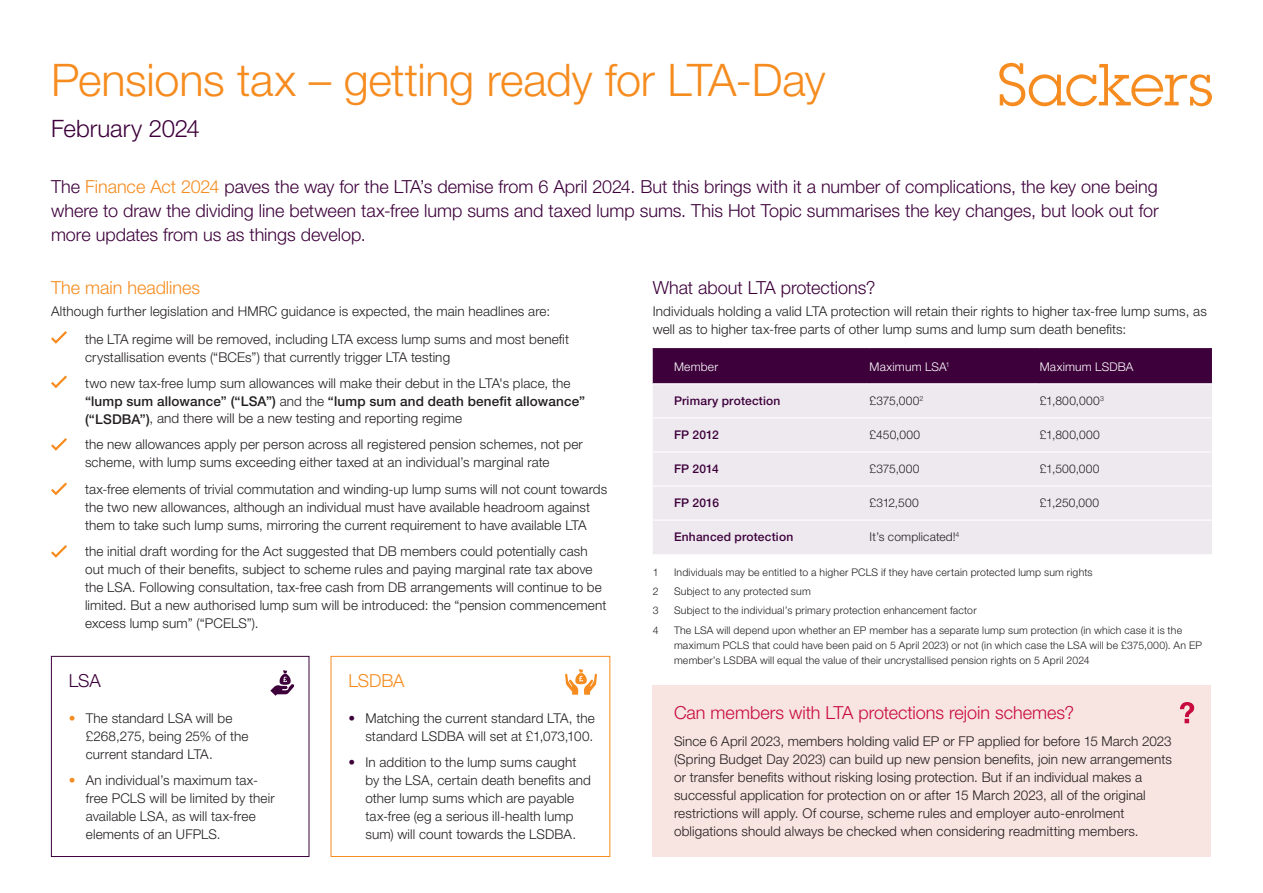
<style>
.page{position:relative;width:1263px;height:893px;background:#fff}
.page>*{position:absolute;margin:0;border:0;box-sizing:border-box;transform-origin:0 0}
.t1{font:300 45px "Helvetica Neue LT Pro";letter-spacing:-.01em;color:#f68c1f}
.t2{font:300 24px "Helvetica Neue LT Pro";color:#3d003b}
.Heading_2{font:300 18px/24px "Helvetica Neue LT Pro";color:#3d003b;text-align:justify}
.Heading_2-2{font:300 18px "Helvetica Neue LT Pro";color:#c80b3e}
.Heading_2-3{font:300 18px "Helvetica Neue LT Pro";color:#f68c1f}
.Heading_2-4{font:300 13.5px/18px "Helvetica Neue LT Pro";letter-spacing:.01em;color:#231f20}
.t3{font:300 12px "Helvetica Neue LT Pro";letter-spacing:.02em;color:#231f20}
.t4{font:500 12px "Helvetica Neue LT Pro";letter-spacing:.02em;color:#3d003b}
.t5{font:300 12px "Helvetica Neue LT Pro";letter-spacing:.015em;color:#fff}
.Footnotes{font:300 10.5px/15px "Helvetica Neue LT Pro";letter-spacing:.02em;color:#231f20}
.s1{color:#f68c1f}
.s2{font-weight:500}
.s3{color:#3d003b}
</style>
<div class="page">
<svg style="left:999px;top:63px;width:213px;height:43px"></svg>
<svg style="left:51px;top:331px;width:16px;height:13px"></svg>
<svg style="left:51px;top:375px;width:16px;height:13px"></svg>
<svg style="left:51px;top:438px;width:16px;height:13px"></svg>
<svg style="left:51px;top:482px;width:16px;height:13px"></svg>
<svg style="left:51px;top:545px;width:16px;height:13px"></svg>
<div style="left:51px;top:656px;width:258px;height:201px;border:1px solid #3d003b"></div>
<svg style="left:270px;top:670px;width:24px;height:26px"></svg>
<div style="left:331px;top:656px;width:279px;height:201px;border:1px solid #f68c1f"></div>
<svg style="left:565px;top:669px;width:32px;height:26px"></svg>
<div style="left:653px;top:349px;width:559px;height:34px;background:#3d003b"></div>
<div style="left:653px;top:384px;width:559px;height:170px;background:#eee9ef"></div>
<hr style="left:653px;top:348px;width:217px;height:1px;background:#3d003b">
<hr style="left:870px;top:348px;width:170px;height:1px;background:#3d003b">
<hr style="left:1040px;top:348px;width:172px;height:1px;background:#3d003b">
<hr style="left:653px;top:417px;width:217px;height:1px;background:#fff">
<hr style="left:870px;top:417px;width:170px;height:1px;background:#fff">
<hr style="left:1040px;top:417px;width:172px;height:1px;background:#fff">
<hr style="left:653px;top:452px;width:217px;height:1px;background:#fff">
<hr style="left:870px;top:452px;width:170px;height:1px;background:#fff">
<hr style="left:1040px;top:452px;width:172px;height:1px;background:#fff">
<hr style="left:653px;top:486px;width:217px;height:1px;background:#fff">
<hr style="left:870px;top:486px;width:170px;height:1px;background:#fff">
<hr style="left:1040px;top:486px;width:172px;height:1px;background:#fff">
<hr style="left:653px;top:520px;width:217px;height:1px;background:#fff">
<hr style="left:870px;top:520px;width:170px;height:1px;background:#fff">
<hr style="left:1040px;top:520px;width:172px;height:1px;background:#fff">
<div style="left:653px;top:685px;width:558px;height:172px;background:#f8e4e0"></div>
<svg style="left:1180px;top:702px;width:14px;height:21px"></svg>
<p class="t1" style="left:51px;top:52px;width:776px">Pensions tax – getting ready for LTA-Day</p>
<p class="t2" style="left:51px;top:114px;width:150px">February 2024</p>
<p class="Heading_2" style="left:51px;top:174px;width:1109px">The <span class="s1">Finance Act 2024</span> paves the way for the LTA’s demise from 6 April 2024. But this brings with it a number of complications, the key one being where to draw the dividing line between tax-free lump sums and taxed lump sums. This Hot Topic summarises the key changes, but look out for more updates from us as things develop.</p>
<p class="Heading_2" style="left:653px;top:275px;width:224px">What about LTA protections?</p>
<p class="Heading_2-4" style="left:653px;top:302px;width:556px">Individuals holding a valid LTA protection will retain their rights to higher tax-free lump sums, as well as to higher tax-free parts of other lump sums and lump sum death benefits:</p>
<p class="t5" style="left:674px;top:359px;width:46px">Member</p>
<p class="t5" style="left:870px;top:359px;width:82px">Maximum LSA<sup>1</sup></p>
<p class="t5" style="left:1040px;top:359px;width:95px">Maximum LSDBA</p>
<p class="t4" style="left:674px;top:394px;width:108px">Primary protection</p>
<p class="t3" style="left:870px;top:393px;width:55px">£375,000<sup>2</sup></p>
<p class="t3" style="left:1040px;top:393px;width:66px">£1,800,000<sup>3</sup></p>
<p class="t4" style="left:674px;top:428px;width:46px">FP 2012</p>
<p class="t3" style="left:870px;top:428px;width:52px">£450,000</p>
<p class="t3" style="left:1040px;top:428px;width:62px">£1,800,000</p>
<p class="t4" style="left:674px;top:462px;width:46px">FP 2014</p>
<p class="t3" style="left:870px;top:462px;width:51px">£375,000</p>
<p class="t3" style="left:1040px;top:462px;width:61px">£1,500,000</p>
<p class="t4" style="left:674px;top:496px;width:47px">FP 2016</p>
<p class="t3" style="left:870px;top:496px;width:51px">£312,500</p>
<p class="t3" style="left:1040px;top:496px;width:61px">£1,250,000</p>
<p class="t4" style="left:674px;top:530px;width:121px">Enhanced protection</p>
<p class="t3" style="left:870px;top:530px;width:91px">It’s complicated!<sup>4</sup></p>
<p class="Footnotes" style="left:653px;top:564px;width:7px">1</p>
<p class="Footnotes" style="left:674px;top:564px;width:420px">Individuals may be entitled to a higher PCLS if they have certain protected lump sum rights</p>
<p class="Footnotes" style="left:653px;top:584px;width:7px">2</p>
<p class="Footnotes" style="left:674px;top:584px;width:138px">Subject to any protected sum</p>
<p class="Footnotes" style="left:653px;top:603px;width:7px">3</p>
<p class="Footnotes" style="left:674px;top:603px;width:304px">Subject to the individual’s primary protection enhancement factor</p>
<p class="Footnotes" style="left:653px;top:622px;width:7px">4</p>
<p class="Footnotes" style="left:674px;top:622px;width:529px">The LSA will depend upon whether an EP member has a separate lump sum protection (in which case it is the maximum PCLS that could have been paid on 5 April 2023) or not (in which case the LSA will be £375,000). An EP member’s LSDBA will equal the value of their uncrystallised pension rights on 5 April 2024</p>
<p class="Heading_2-3" style="left:51px;top:276px;width:151px">The main headlines</p>
<p class="Heading_2-4" style="left:51px;top:302px;width:501px">Although further legislation and HMRC guidance is expected, the main headlines are:</p>
<p class="Heading_2-4" style="left:85px;top:330px;width:485px">the LTA regime will be removed, including LTA excess lump sums and most benefit crystallisation events (“BCEs”) that currently trigger LTA testing</p>
<p class="Heading_2-4" style="left:85px;top:374px;width:502px">two new tax-free lump sum allowances will make their debut in the LTA's place, the <span class="s2">“lump sum allowance” (“LSA”)</span> and the <span class="s2">“lump sum and death benefit allowance”</span></p>
<p class="Heading_2-4" style="left:85px;top:409px;width:379px"><span class="s2">(“LSDBA”)</span>, and there will be a new testing and reporting regime</p>
<p class="Heading_2-4" style="left:85px;top:435px;width:499px">the new allowances apply per person across all registered pension schemes, not per scheme, with lump sums exceeding either taxed at an individual’s marginal rate</p>
<p class="Heading_2-4" style="left:85px;top:480px;width:524px">tax-free elements of trivial commutation and winding-up lump sums will not count towards the two new allowances, although an individual must have available headroom against them to take such lump sums, mirroring the current requirement to have available LTA</p>
<p class="Heading_2-4" style="left:85px;top:542px;width:523px">the initial draft wording for the Act suggested that DB members could potentially cash out much of their benefits, subject to scheme rules and paying marginal rate tax above the LSA. Following consultation, tax-free cash from DB arrangements will continue to be limited. But a new authorised lump sum will be introduced: the “pension commencement excess lump sum” (“PCELS”).</p>
<p class="Heading_2" style="left:69px;top:668px;width:34px">LSA</p>
<p class="Heading_2-4" style="left:86px;top:708px;width:164px;text-indent:-17px"><span class="s1">•</span> The standard LSA will be £268,275, being 25% of the current standard LTA.</p>
<p class="Heading_2-4" style="left:86px;top:771px;width:190px;text-indent:-17px"><span class="s1">•</span> An individual’s maximum tax&shy;free PCLS will be limited by their available LSA, as will tax-free elements of an UFPLS.</p>
<p class="Heading_2-3" style="left:348px;top:669px;width:58px">LSDBA</p>
<p class="Heading_2-4" style="left:348px;top:708px;width:248px;text-align:right"><span class="s3">•</span> Matching the current standard LTA, the standard LSDBA will set at £1,073,100.</p>
<p class="Heading_2-4" style="left:365px;top:753px;width:227px;text-indent:-17px"><span class="s3">•</span> In addition to the lump sums caught by the LSA, certain death benefits and other lump sums which are payable tax-free (eg a serious ill-health lump sum) will count towards the LSDBA.</p>
<p class="Heading_2-2" style="left:674px;top:702px;width:402px">Can members with LTA protections rejoin schemes?</p>
<p class="Heading_2-4" style="left:674px;top:731px;width:499px">Since 6 April 2023, members holding valid EP or FP applied for before 15 March 2023 (Spring Budget Day 2023) can build up new pension benefits, join new arrangements or transfer benefits without risking losing protection. But if an individual makes a successful application for protection on or after 15 March 2023, all of the original restrictions will apply. Of course, scheme rules and employer auto-enrolment obligations should always be checked when considering readmitting members.</p>
</div>
